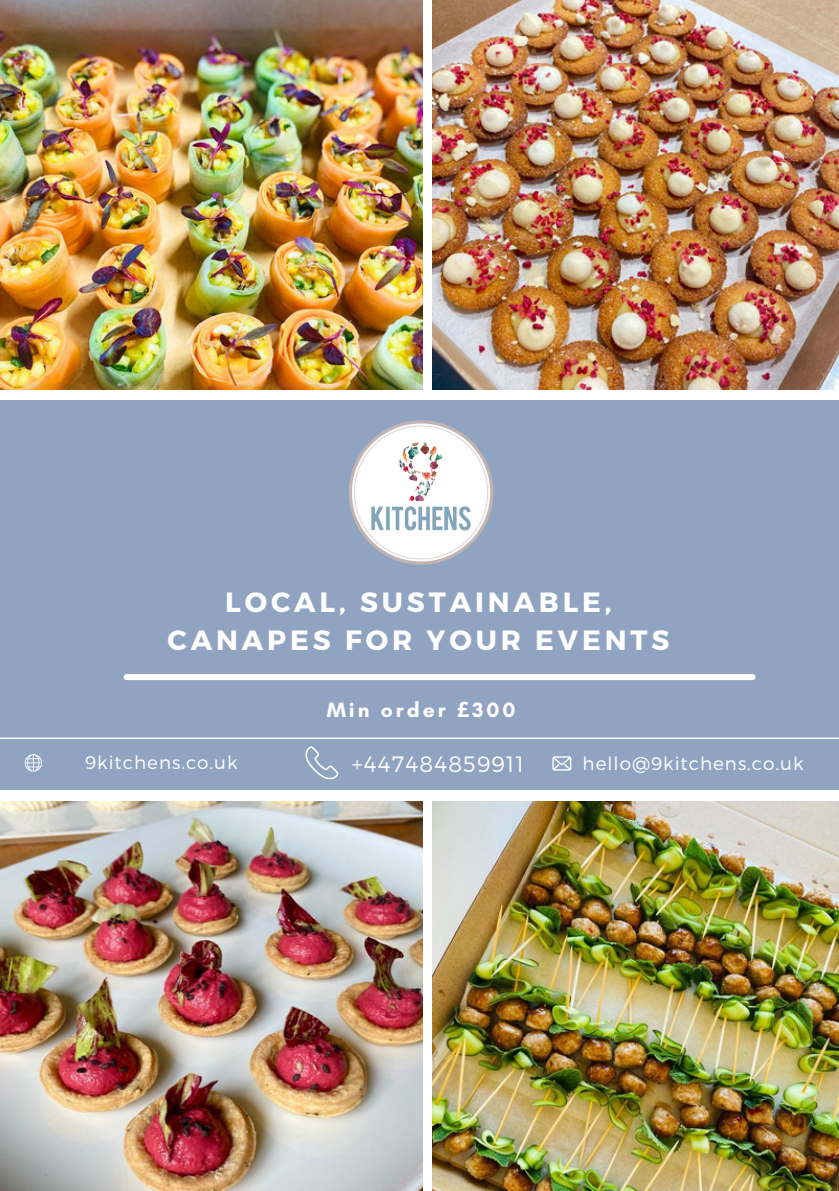
<style>
.page{position:relative;width:839px;height:1191px;background:#fff}
.page>*{position:absolute;margin:0;border:0;box-sizing:border-box;transform-origin:0 0}
.t1{font:700 27.8px/37.8px "Montserrat";letter-spacing:.14em;color:#fff;text-align:center}
.t2{font:300 22.2px "Montserrat";letter-spacing:.055em;color:#fff}
.t3{font:700 21.2px "Glacial Indifference";letter-spacing:.14em;color:#fff}
.t4{font:300 18.4px "Montserrat";letter-spacing:.055em;color:#fff}
.s1{font-family:"Noto Sans"}
</style>
<div class="page">
<img style="left:0;top:0;width:422px;height:390px">
<img style="left:433px;top:0;width:405px;height:390px">
<div style="left:0;top:400px;width:838px;height:390px;background:#90a4c2"></div>
<img style="left:0;top:801px;width:422px;height:390px">
<img style="left:433px;top:801px;width:405px;height:390px">
<svg style="left:25px;top:754px;width:17px;height:17px"></svg>
<svg style="left:552px;top:756px;width:19px;height:15px"></svg>
<svg style="left:305px;top:746px;width:33px;height:33px"></svg>
<hr style="left:0;top:738px;width:838px;height:1px;background:#fff">
<img style="left:348px;top:420px;width:146px;height:145px">
<div style="left:126px;top:674px;width:626px;height:6px;background:#fff"></div>
<h2 class="t1" style="left:168px;top:582px;width:503px">LOCAL, SUSTAINABLE,<br>CANAPES FOR YOUR EVENTS</h2>
<p class="t3" style="left:327px;top:696px;width:190px">Min order <span class="s1">£</span>300</p>
<p class="t4" style="left:85px;top:751px;width:154px">9kitchens.co.uk</p>
<h3 class="t2" style="left:352px;top:750px;width:173px">+447484859911</h3>
<h1 class="t4" style="left:582px;top:751px;width:222px">hello@9kitchens.co.uk</h1>
</div>
